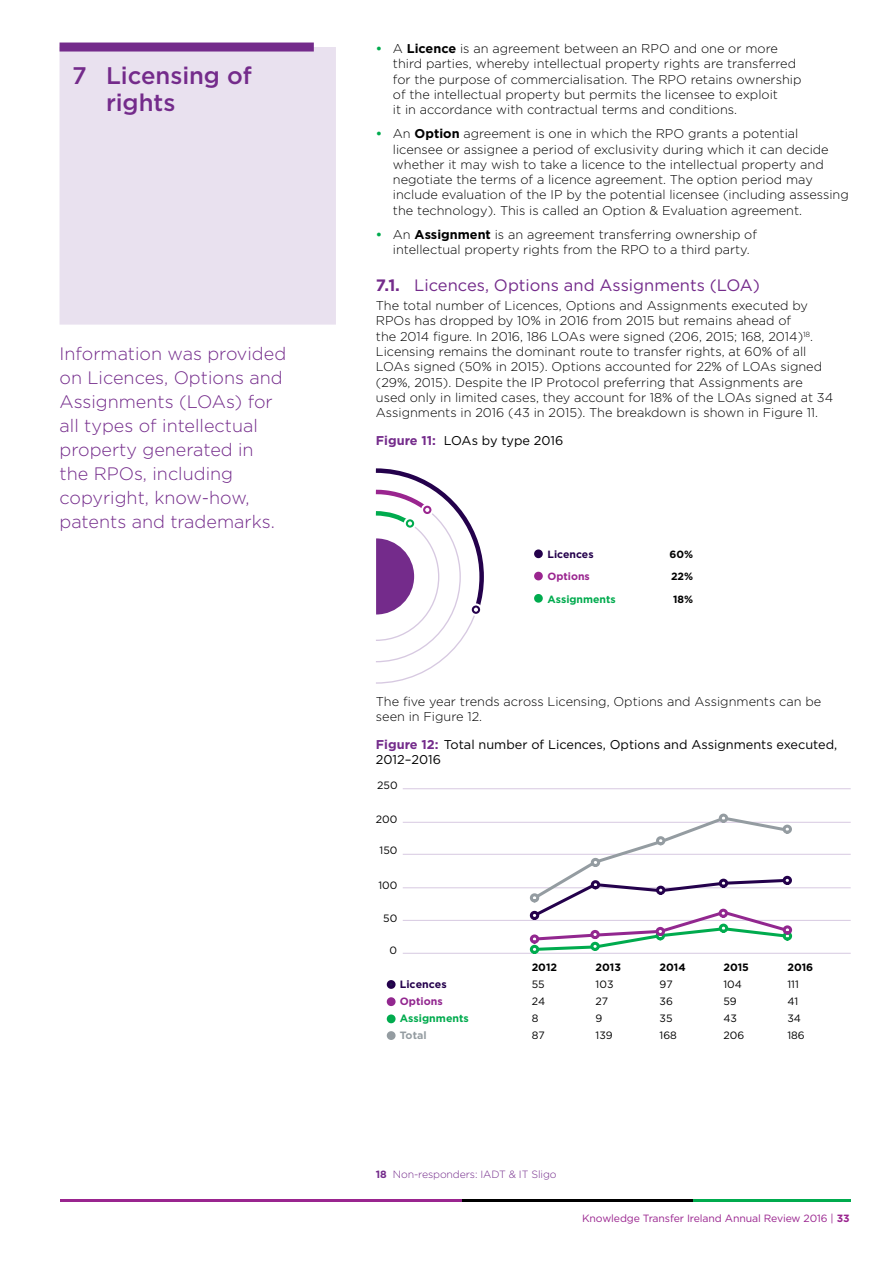
<style>
.page{position:relative;width:893px;height:1263px;background:#fff}
.page>*{position:absolute;margin:0;border:0;box-sizing:border-box;transform-origin:0 0}
.t1{font:500 24px/27px "Gotham";letter-spacing:-.005em;color:#742b8b}
.t2{font:300 18px/24px "Gotham";color:#742b8b}
.t3{font:16.5px "Gotham";color:#742b8b}
.t4{font:300 12.75px/15.3px "Gotham";color:#000}
.t5{font:12.75px/15.3px "Gotham";color:#000}
.t6{font:10.65px "Gotham";color:#000}
.t7{font:700 10.65px "Gotham";color:#000}
.t8{font:10.65px "Gotham";color:#010101}
.t9{font:700 10.65px "Gotham";color:#00ab4e}
.t10{font:700 10.65px "Gotham";color:#24014c}
.t11{font:700 10.65px "Gotham";color:#92278f}
.t12{font:700 10.65px "Gotham";color:#949ca1}
.t13{font:10.5px "Gotham";letter-spacing:-.01em;color:#9a258f}
.t14{font:300 10.5px "Gotham";letter-spacing:-.01em;color:#742b8b}
.t15{font:700 10.5px "Gotham";color:#00ab4e}
.t16{font:700 10.5px "Gotham";color:#000}
.t17{font:700 10.5px "Gotham";color:#24014c}
.t18{font:700 10.5px "Gotham";color:#9a258f}
.s1{font-weight:700;color:#00ab4e}
.s2{font-weight:700}
.s3{font-weight:700;color:#742b8b}
</style>
<div class="page">
<hr style="left:60px;top:1199px;width:402px;height:2px;background:#9a258f">
<hr style="left:693px;top:1199px;width:158px;height:2px;background:#00ab4e">
<hr style="left:462px;top:1199px;width:231px;height:2px;background:#000">
<div style="left:60px;top:47px;width:276px;height:278px;background:#e9e1ef"></div>
<div style="left:60px;top:43px;width:254px;height:9px;background:#742b8b"></div>
<svg style="left:375px;top:468px;width:109px;height:216px"></svg>
<div style="left:534px;top:549px;width:9px;height:9px;border:3px solid #24014c;border-radius:50%"></div>
<div style="left:534px;top:572px;width:9px;height:8px;border:3px solid #9a258f;border-radius:50%"></div>
<div style="left:534px;top:594px;width:9px;height:9px;border:3px solid #00ab4e;border-radius:50%"></div>
<hr style="left:403px;top:887px;width:448px;height:1px;background:#d7c9e1">
<hr style="left:403px;top:854px;width:448px;height:1px;background:#d7c9e1">
<hr style="left:403px;top:920px;width:448px;height:1px;background:#d7c9e1">
<hr style="left:403px;top:822px;width:448px;height:1px;background:#d7c9e1">
<hr style="left:403px;top:788px;width:448px;height:1px;background:#d7c9e1">
<hr style="left:403px;top:953px;width:448px;height:1px;background:#d7c9e1">
<div style="left:387px;top:980px;width:9px;height:9px;border:3px solid #24014c;border-radius:50%"></div>
<div style="left:387px;top:1014px;width:9px;height:9px;border:3px solid #00ab4e;border-radius:50%"></div>
<div style="left:387px;top:1031px;width:9px;height:9px;border:3px solid #949ca1;border-radius:50%"></div>
<svg style="left:530px;top:815px;width:261px;height:136px"></svg>
<svg style="left:530px;top:911px;width:9px;height:9px"></svg>
<svg style="left:530px;top:893px;width:9px;height:9px"></svg>
<svg style="left:530px;top:934px;width:9px;height:10px"></svg>
<svg style="left:530px;top:945px;width:9px;height:9px"></svg>
<svg style="left:590px;top:930px;width:10px;height:9px"></svg>
<svg style="left:590px;top:942px;width:10px;height:9px"></svg>
<svg style="left:656px;top:927px;width:9px;height:9px"></svg>
<svg style="left:719px;top:909px;width:9px;height:9px"></svg>
<svg style="left:783px;top:925px;width:9px;height:9px"></svg>
<svg style="left:591px;top:880px;width:9px;height:9px"></svg>
<svg style="left:591px;top:858px;width:9px;height:9px"></svg>
<svg style="left:656px;top:886px;width:9px;height:9px"></svg>
<svg style="left:656px;top:836px;width:9px;height:9px"></svg>
<svg style="left:719px;top:879px;width:9px;height:9px"></svg>
<svg style="left:719px;top:814px;width:9px;height:9px"></svg>
<svg style="left:783px;top:876px;width:9px;height:9px"></svg>
<svg style="left:783px;top:825px;width:9px;height:9px"></svg>
<div style="left:387px;top:997px;width:9px;height:9px;border:3px solid #92278f;border-radius:50%"></div>
<h1 class="t1" style="left:106px;top:61px;width:147px;text-indent:-34px">7 Licensing of rights</h1>
<h2 class="t2" style="left:60px;top:341px;width:228px">Information was provided on Licences, Options and<br>Assignments (LOAs) for all types of intellectual property generated in the RPOs, including copyright, know‑how, patents and trademarks.</h2>
<p class="t4" style="left:393px;top:41px;width:410px;text-indent:-17px"><span class="s1">•</span> A <span class="s2">Licence</span> is an agreement between an RPO and one or more third parties, whereby intellectual property rights are transferred for the purpose of commercialisation. The RPO retains ownership of the intellectual property but permits the licensee to exploit<br>it in accordance with contractual terms and conditions.</p>
<p class="t4" style="left:393px;top:126px;width:457px;text-indent:-17px"><span class="s1">•</span> An <span class="s2">Option</span> agreement is one in which the RPO grants a potential licensee or assignee a period of exclusivity during which it can decide whether it may wish to take a licence to the intellectual property and negotiate the terms of a licence agreement. The option period may include evaluation of the IP by the potential licensee (including assessing the technology). This is called an Option &amp; Evaluation agreement.</p>
<p class="t4" style="left:393px;top:226px;width:366px;text-indent:-17px"><span class="s1">•</span> An <span class="s2">Assignment</span> is an agreement transferring ownership of intellectual property rights from the RPO to a third party.</p>
<p class="t3" style="left:376px;top:276px;width:386px"><span class="s2">7.1.</span> Licences, Options and Assignments (LOA)</p>
<p class="t4" style="left:376px;top:298px;width:459px">The total number of Licences, Options and Assignments executed by RPOs has dropped by 10% in 2016 from 2015 but remains ahead of<br>the 2014 figure. In 2016, 186 LOAs were signed (206, 2015; 168, 2014)<sup>18</sup>.<br>Licensing remains the dominant route to transfer rights, at 60% of all LOAs signed (50% in 2015). Options accounted for 22% of LOAs signed (29%, 2015). Despite the IP Protocol preferring that Assignments are used only in limited cases, they account for 18% of the LOAs signed at 34<br>Assignments in 2016 (43 in 2015). The breakdown is shown in Figure 11.</p>
<p class="t5" style="left:376px;top:433px;width:189px"><span class="s3">Figure 11:</span> LOAs by type 2016</p>
<p class="t17" style="left:548px;top:548px;width:48px">Licences</p>
<p class="t16" style="left:669px;top:548px;width:25px">60%</p>
<p class="t18" style="left:548px;top:571px;width:44px">Options</p>
<p class="t16" style="left:671px;top:571px;width:24px">22%</p>
<p class="t15" style="left:548px;top:593px;width:70px">Assignments</p>
<p class="t16" style="left:673px;top:593px;width:22px">18%</p>
<p class="t4" style="left:376px;top:693px;width:447px">The five year trends across Licensing, Options and Assignments can be seen in Figure 12.</p>
<p class="t5" style="left:376px;top:737px;width:463px"><span class="s3">Figure 12:</span> Total number of Licences, Options and Assignments executed,<br>2012–2016</p>
<p class="t8" style="left:377px;top:779px;width:22px">250</p>
<p class="t8" style="left:376px;top:813px;width:23px">200</p>
<p class="t8" style="left:380px;top:845px;width:19px">150</p>
<p class="t8" style="left:378px;top:879px;width:20px">100</p>
<p class="t8" style="left:383px;top:912px;width:16px">50</p>
<p class="t8" style="left:389px;top:944px;width:9px">0</p>
<p class="t7" style="left:532px;top:961px;width:27px">2012</p>
<p class="t7" style="left:596px;top:961px;width:27px">2013</p>
<p class="t7" style="left:659px;top:961px;width:28px">2014</p>
<p class="t7" style="left:723px;top:961px;width:27px">2015</p>
<p class="t7" style="left:787px;top:961px;width:27px">2016</p>
<p class="t10" style="left:400px;top:978px;width:48px">Licences</p>
<p class="t6" style="left:532px;top:978px;width:14px">55</p>
<p class="t6" style="left:596px;top:978px;width:19px">103</p>
<p class="t6" style="left:659px;top:978px;width:15px">97</p>
<p class="t6" style="left:723px;top:978px;width:20px">104</p>
<p class="t6" style="left:787px;top:978px;width:13px">111</p>
<p class="t11" style="left:400px;top:995px;width:44px">Options</p>
<p class="t6" style="left:532px;top:995px;width:15px">24</p>
<p class="t6" style="left:596px;top:995px;width:14px">27</p>
<p class="t6" style="left:659px;top:995px;width:15px">36</p>
<p class="t6" style="left:723px;top:995px;width:15px">59</p>
<p class="t6" style="left:787px;top:995px;width:12px">41</p>
<p class="t9" style="left:400px;top:1012px;width:70px">Assignments</p>
<p class="t6" style="left:532px;top:1013px;width:8px">8</p>
<p class="t6" style="left:596px;top:1013px;width:8px">9</p>
<p class="t6" style="left:659px;top:1013px;width:15px">35</p>
<p class="t6" style="left:723px;top:1013px;width:15px">43</p>
<p class="t6" style="left:787px;top:1013px;width:15px">34</p>
<p class="t12" style="left:400px;top:1029px;width:28px">Total</p>
<p class="t6" style="left:532px;top:1029px;width:15px">87</p>
<p class="t6" style="left:596px;top:1029px;width:19px">139</p>
<p class="t6" style="left:659px;top:1029px;width:19px">168</p>
<p class="t6" style="left:723px;top:1029px;width:22px">206</p>
<p class="t6" style="left:787px;top:1029px;width:19px">186</p>
<p class="t14" style="left:376px;top:1168px;width:182px"><span class="s2">18</span> Non‑responders: IADT &amp; IT Sligo</p>
<p class="t13" style="left:582px;top:1213px;width:269px">Knowledge Transfer Ireland Annual Review 2016 | <span class="s2">33</span></p>
</div>
